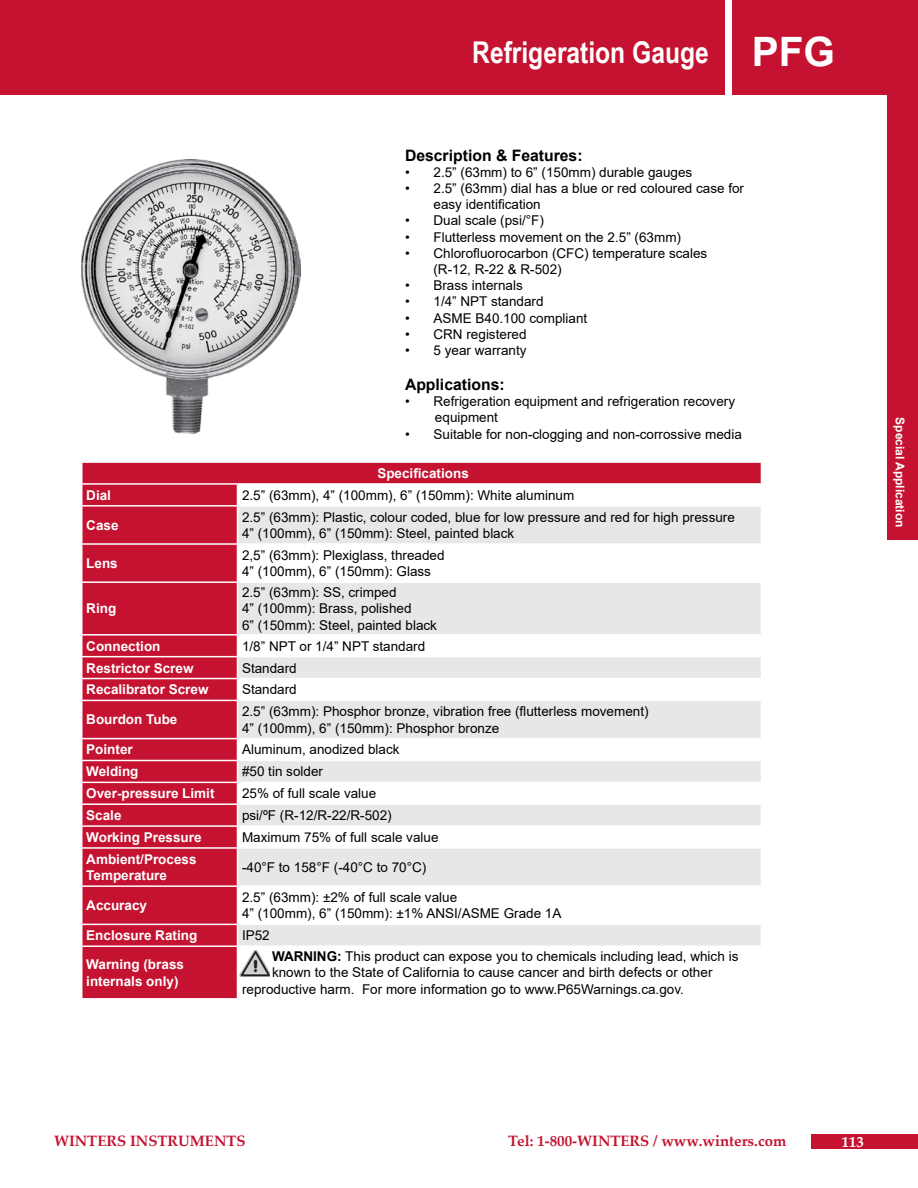
<style>
.page{position:relative;width:918px;height:1188px;background:#fff}
.page>*{position:absolute;margin:0;border:0;box-sizing:border-box;transform-origin:0 0}
.t1{font:700 40.5px "Arial";color:#fff}
.t2{font:700 30px "Arial Narrow";color:#fff}
.t3{font:700 15.75px "Arial";color:#000}
.t4{font:700 15px "Palatino Linotype";color:#c41230}
.t5{font:700 15px "Palatino Linotype";color:#fff}
.t6{font:13.5px/16.2px "Arial";color:#000}
.t7{font:700 13.5px "Arial";color:#fff}
.t8{font:700 12px "Arial";color:#fff}
.s1{font-weight:700}
</style>
<div class="page">
<div style="left:733px;top:0;width:185px;height:94px;background:#c41230"></div>
<div style="left:0;top:0;width:724px;height:94px;background:#c41230"></div>
<div style="left:887px;top:87px;width:31px;height:453px;background:#c41230"></div>
<div style="left:812px;top:1134px;width:106px;height:14px;background:#c41230"></div>
<img style="left:81px;top:160px;width:220px;height:273px">
<svg style="left:82px;top:463px;width:679px;height:535px;fill:#c41230"></svg>
<svg style="left:238px;top:507px;width:523px;height:438px;fill:#e6e7e8"></svg>
<hr style="left:81px;top:483px;width:156px;height:2px;background:#fff">
<hr style="left:237px;top:483px;width:525px;height:2px;background:#fff">
<svg style="left:237px;top:485px;width:1px;height:20px"></svg>
<hr style="left:81px;top:505px;width:156px;height:2px;background:#fff">
<hr style="left:237px;top:505px;width:525px;height:2px;background:#fff">
<hr style="left:237px;top:507px;width:1px;height:36px;background:#fff">
<hr style="left:81px;top:543px;width:156px;height:2px;background:#fff">
<hr style="left:237px;top:543px;width:525px;height:2px;background:#fff">
<hr style="left:237px;top:545px;width:1px;height:36px;background:#fff">
<hr style="left:81px;top:581px;width:156px;height:2px;background:#fff">
<hr style="left:237px;top:581px;width:525px;height:2px;background:#fff">
<hr style="left:237px;top:583px;width:1px;height:51px;background:#fff">
<hr style="left:81px;top:634px;width:156px;height:2px;background:#fff">
<hr style="left:237px;top:634px;width:525px;height:2px;background:#fff">
<hr style="left:81px;top:656px;width:156px;height:1px;background:#fff">
<hr style="left:237px;top:656px;width:525px;height:1px;background:#fff">
<hr style="left:81px;top:678px;width:156px;height:1px;background:#fff">
<hr style="left:237px;top:678px;width:525px;height:1px;background:#fff">
<svg style="left:237px;top:636px;width:1px;height:64px"></svg>
<hr style="left:81px;top:700px;width:156px;height:1px;background:#fff">
<hr style="left:237px;top:700px;width:525px;height:1px;background:#fff">
<hr style="left:237px;top:701px;width:1px;height:37px;background:#fff">
<hr style="left:81px;top:738px;width:156px;height:1px;background:#fff">
<hr style="left:237px;top:738px;width:525px;height:1px;background:#fff">
<hr style="left:81px;top:760px;width:156px;height:1px;background:#fff">
<hr style="left:237px;top:760px;width:525px;height:1px;background:#fff">
<hr style="left:81px;top:782px;width:156px;height:1px;background:#fff">
<hr style="left:237px;top:782px;width:525px;height:1px;background:#fff">
<hr style="left:81px;top:803px;width:156px;height:2px;background:#fff">
<hr style="left:237px;top:803px;width:525px;height:2px;background:#fff">
<hr style="left:81px;top:825px;width:156px;height:2px;background:#fff">
<hr style="left:237px;top:825px;width:525px;height:2px;background:#fff">
<svg style="left:237px;top:739px;width:1px;height:108px"></svg>
<hr style="left:81px;top:847px;width:156px;height:2px;background:#fff">
<hr style="left:237px;top:847px;width:525px;height:2px;background:#fff">
<hr style="left:237px;top:849px;width:1px;height:36px;background:#fff">
<hr style="left:81px;top:885px;width:156px;height:2px;background:#fff">
<hr style="left:237px;top:885px;width:525px;height:2px;background:#fff">
<hr style="left:237px;top:887px;width:1px;height:37px;background:#fff">
<hr style="left:81px;top:924px;width:156px;height:1px;background:#fff">
<hr style="left:237px;top:924px;width:525px;height:1px;background:#fff">
<svg style="left:237px;top:925px;width:1px;height:20px"></svg>
<hr style="left:81px;top:945px;width:156px;height:2px;background:#fff">
<hr style="left:237px;top:945px;width:525px;height:2px;background:#fff">
<hr style="left:237px;top:947px;width:1px;height:51px;background:#fff">
<img style="left:240px;top:951px;width:30px;height:26px">
<p class="t2" style="left:472px;top:29px;width:238px">Refrigeration Gauge</p>
<p class="t1" style="left:752px;top:23px;width:85px">PFG</p>
<p class="t3" style="left:405px;top:144px;width:179px">Description &amp; Features:</p>
<p class="t6" style="left:405px;top:164px;width:289px">• 2.5” (63mm) to 6” (150mm) durable gauges</p>
<p class="t6" style="left:433px;top:180px;width:312px;text-indent:-28px">• 2.5” (63mm) dial has a blue or red coloured case for easy identification</p>
<p class="t6" style="left:405px;top:212px;width:140px">• Dual scale (psi/°F)</p>
<p class="t6" style="left:405px;top:229px;width:278px">• Flutterless movement on the 2.5” (63mm)</p>
<p class="t6" style="left:405px;top:245px;width:304px">• Chlorofluorocarbon (CFC) temperature scales</p>
<p class="t6" style="left:433px;top:261px;width:130px">(R-12, R-22 &amp; R-502)</p>
<p class="t6" style="left:405px;top:277px;width:119px">• Brass internals</p>
<p class="t6" style="left:405px;top:293px;width:140px">• 1/4” NPT standard</p>
<p class="t6" style="left:405px;top:310px;width:184px">• ASME B40.100 compliant</p>
<p class="t6" style="left:405px;top:326px;width:123px">• CRN registered</p>
<p class="t6" style="left:405px;top:342px;width:123px">• 5 year warranty</p>
<p class="t3" style="left:405px;top:373px;width:101px">Applications:</p>
<p class="t6" style="left:435px;top:393px;width:302px;text-indent:-30px">• Refrigeration equipment and refrigeration recovery equipment</p>
<p class="t6" style="left:405px;top:426px;width:338px">• Suitable for non-clogging and non-corrossive media</p>
<p class="t7" style="left:377px;top:464px;width:93px">Specifications</p>
<p class="t7" style="left:86px;top:486px;width:26px">Dial</p>
<p class="t6" style="left:242px;top:487px;width:334px">2.5” (63mm), 4” (100mm), 6” (150mm): White aluminum</p>
<p class="t7" style="left:86px;top:516px;width:34px">Case</p>
<p class="t6" style="left:242px;top:509px;width:494px">2.5” (63mm): Plastic, colour coded, blue for low pressure and red for high pressure</p>
<p class="t6" style="left:242px;top:525px;width:274px">4” (100mm), 6” (150mm): Steel, painted black</p>
<p class="t7" style="left:86px;top:554px;width:33px">Lens</p>
<p class="t7" style="left:86px;top:599px;width:31px">Ring</p>
<p class="t6" style="left:242px;top:547px;width:204px">2,5” (63mm): Plexiglass, threaded</p>
<p class="t6" style="left:242px;top:563px;width:191px">4” (100mm), 6” (150mm): Glass</p>
<p class="t6" style="left:242px;top:584px;width:156px">2.5” (63mm): SS, crimped</p>
<p class="t6" style="left:242px;top:600px;width:171px">4” (100mm): Brass, polished</p>
<p class="t6" style="left:242px;top:617px;width:197px">6” (150mm): Steel, painted black</p>
<p class="t7" style="left:86px;top:636px;width:76px">Connection</p>
<p class="t6" style="left:242px;top:638px;width:185px">1/8” NPT or 1/4” NPT standard</p>
<p class="t7" style="left:86px;top:658px;width:109px">Restrictor Screw</p>
<p class="t6" style="left:242px;top:660px;width:56px">Standard</p>
<p class="t7" style="left:86px;top:680px;width:124px">Recalibrator Screw</p>
<p class="t6" style="left:242px;top:681px;width:56px">Standard</p>
<p class="t7" style="left:86px;top:710px;width:93px">Bourdon Tube</p>
<p class="t6" style="left:242px;top:703px;width:408px">2.5” (63mm): Phosphor bronze, vibration free (flutterless movement)</p>
<p class="t6" style="left:242px;top:720px;width:259px">4” (100mm), 6” (150mm): Phosphor bronze</p>
<p class="t7" style="left:86px;top:740px;width:48px">Pointer</p>
<p class="t6" style="left:242px;top:742px;width:159px">Aluminum, anodized black</p>
<p class="t7" style="left:86px;top:762px;width:54px">Welding</p>
<p class="t6" style="left:242px;top:763px;width:83px">#50 tin solder</p>
<p class="t7" style="left:86px;top:784px;width:130px">Over-pressure Limit</p>
<p class="t6" style="left:242px;top:785px;width:136px">25% of full scale value</p>
<p class="t7" style="left:86px;top:806px;width:37px">Scale</p>
<p class="t6" style="left:242px;top:807px;width:151px">psi/ºF (R-12/R-22/R-502)</p>
<p class="t7" style="left:86px;top:828px;width:117px">Working Pressure</p>
<p class="t6" style="left:242px;top:829px;width:198px">Maximum 75% of full scale value</p>
<p class="t7" style="left:86px;top:850px;width:112px">Ambient/Process</p>
<p class="t7" style="left:86px;top:866px;width:82px">Temperature</p>
<p class="t6" style="left:242px;top:859px;width:186px">-40°F to 158°F (-40°C to 70°C)</p>
<p class="t7" style="left:86px;top:896px;width:62px">Accuracy</p>
<p class="t6" style="left:242px;top:889px;width:217px">2.5” (63mm): ±2% of full scale value</p>
<p class="t6" style="left:242px;top:905px;width:321px">4” (100mm), 6” (150mm): ±1% ANSI/ASME Grade 1A</p>
<p class="t7" style="left:86px;top:926px;width:113px">Enclosure Rating</p>
<p class="t6" style="left:242px;top:927px;width:29px">IP52</p>
<p class="t7" style="left:86px;top:955px;width:99px">Warning (brass</p>
<p class="t7" style="left:86px;top:971px;width:94px">internals only)</p>
<p class="t6" style="left:272px;top:948px;width:468px"><span class="s1">WARNING:</span> This product can expose you to chemicals including lead, which is</p>
<p class="t6" style="left:272px;top:965px;width:442px">known to the State of California to cause cancer and birth defects or other</p>
<p class="t6" style="left:242px;top:981px;width:443px">reproductive harm. For more information go to www.P65Warnings.ca.gov.</p>
<p class="t8" style="left:908px;top:417px;width:112px;rotate:90deg">Special Application</p>
<p class="t4" style="left:54px;top:1130px;width:193px">WINTERS INSTRUMENTS</p>
<p class="t4" style="left:508px;top:1130px;width:280px">Tel: 1-800-WINTERS / www.winters.com</p>
<p class="t5" style="left:841px;top:1131px;width:24px">113</p>
</div>
